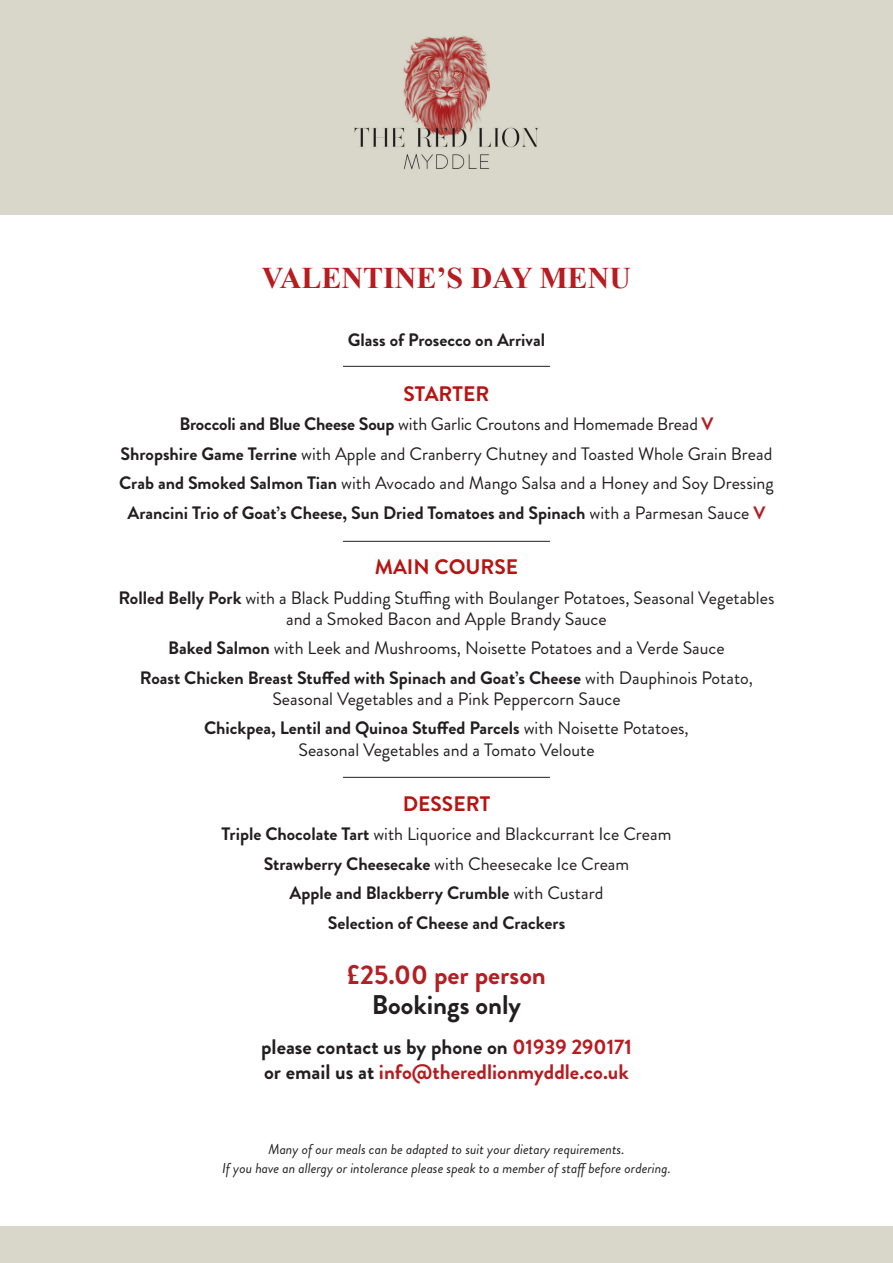
<style>
.page{position:relative;width:893px;height:1263px;background:#fff}
.page>*{position:absolute;margin:0;border:0;box-sizing:border-box;transform-origin:0 0}
.t1{font:700 30px "Times New Roman";color:#b61c20}
.t2{font:700 27px "Brandon Grotesque";color:#b31f23}
.t3{font:700 27px "Brandon Grotesque";color:#231f20}
.t4{font:700 21px/25.2px "Brandon Grotesque";color:#b61c20}
.t5{font:700 21px "Brandon Grotesque";color:#b51614}
.t6{font:18px/29.7px "Brandon Grotesque";color:#231f20;text-align:center}
.t7{font:700 18px/29.7px "Brandon Grotesque";color:#231f20;text-align:center}
.t8{font:italic 14.25px/19.5px "Brandon Grotesque";color:#231f20;text-align:center}
.s1{font-weight:700}
.s2{font-weight:700;color:#b31f23}
.s3{font-weight:400}
.s4{color:#231f20}
</style>
<div class="page">
<div style="left:0;top:0;width:893px;height:215px;background:#d9d7ca"></div>
<div style="left:0;top:1226px;width:893px;height:37px;background:#d9d7ca"></div>
<hr style="left:343px;top:366px;width:207px;height:1px;background:#231f20">
<hr style="left:343px;top:541px;width:207px;height:1px;background:#231f20">
<hr style="left:343px;top:777px;width:207px;height:1px;background:#231f20">
<img style="left:354px;top:35px;width:184px;height:135px">
<h1 class="t1" style="left:262px;top:257px;width:370px">VALENTINE’S DAY MENU</h1>
<p class="t7" style="left:348px;top:325px;width:199px">Glass of Prosecco on Arrival</p>
<p class="t5" style="left:404px;top:379px;width:87px">STARTER</p>
<p class="t6" style="left:119px;top:409px;width:656px"><span class="s1">Broccoli and Blue Cheese Soup</span> with Garlic Croutons and Homemade Bread <span class="s2">V<br></span><span class="s1">Shropshire Game Terrine</span> with Apple and Cranberry Chutney and Toasted Whole Grain Bread <span class="s1">Crab and Smoked Salmon Tian</span> with Avocado and Mango Salsa and a Honey and Soy Dressing <span class="s1">Arancini Trio of Goat’s Cheese, Sun Dried Tomatoes and Spinach</span> with a Parmesan Sauce <span class="s2">V</span></p>
<p class="t5" style="left:375px;top:552px;width:145px">MAIN COURSE</p>
<p class="t6" style="left:119px;top:587px;width:657px;line-height:21px"><span class="s1">Rolled Belly Pork</span> with a Black Pudding Stuffing with Boulanger Potatoes, Seasonal Vegetables and a Smoked Bacon and Apple Brandy Sauce</p>
<p class="t6" style="left:140px;top:633px;width:615px"><span class="s1">Baked Salmon</span> with Leek and Mushrooms, Noisette Potatoes and a Verde Sauce<br><span class="s1">Roast Chicken Breast Stuffed with Spinach and Goat’s Cheese</span> with Dauphinois Potato,</p>
<p class="t6" style="left:204px;top:684px;width:486px">Seasonal Vegetables and a Pink Peppercorn Sauce<br><span class="s1">Chickpea, Lentil and Quinoa Stuffed Parcels</span> with Noisette Potatoes,</p>
<p class="t6" style="left:298px;top:735px;width:298px">Seasonal Vegetables and a Tomato Veloute</p>
<p class="t5" style="left:403px;top:789px;width:89px">DESSERT</p>
<p class="t7" style="left:222px;top:819px;width:451px">Triple Chocolate Tart <span class="s3">with Liquorice and Blackcurrant Ice Cream </span>Strawberry Cheesecake <span class="s3">with Cheesecake Ice Cream<br></span>Apple and Blackberry Crumble <span class="s3">with Custard<br></span>Selection of Cheese and Crackers</p>
<h2 class="t2" style="left:347px;top:956px;width:200px">£25.00 per person</h2>
<h2 class="t3" style="left:372px;top:986px;width:151px">Bookings only</h2>
<p class="t4" style="left:261px;top:1034px;width:372px"><span class="s4">please contact us by phone on</span> 01939 290171 <span class="s4">or email us at</span> info@theredlionmyddle.co.uk</p>
<p class="t8" style="left:222px;top:1139px;width:450px">Many of our meals can be adapted to suit your dietary requirements.<br>If you have an allergy or intolerance please speak to a member of staff before ordering.</p>
</div>
